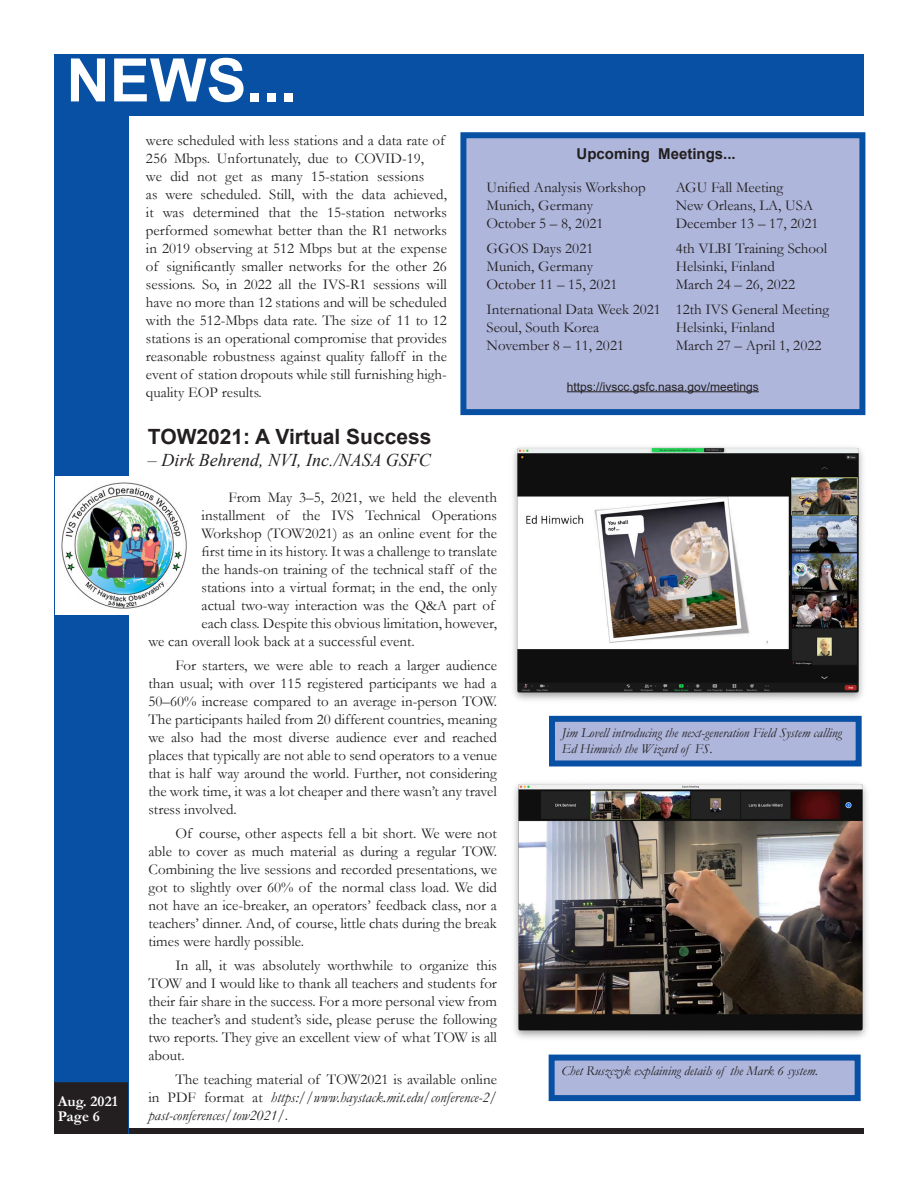
<style>
.page{position:relative;width:918px;height:1188px;background:#fff}
.page>*{position:absolute;margin:0;border:0;box-sizing:border-box;transform-origin:0 0}
.t1{font:700 60px "Arial";color:#fff}
.t2{font:700 21px "Arial";color:#231f20}
.t3{font:italic 18px "Times New Roman";color:#231f20}
.t4{font:15px/18px "Garamond";color:#231f20;text-align:justify}
.t5{font:italic 15px/18px "Garamond";color:#231f20;text-align:justify}
.t6{font:700 15px "Arial";color:#231f20}
.t7{font:700 15px "Garamond";color:#fff}
.t8{font:italic 13.5px/16.2px "Garamond";color:#231f20}
.t9{font:12px "Arial";color:#231f20}
.s1{font-style:normal}
</style>
<div class="page">
<div style="left:54px;top:1128px;width:810px;height:6px;background:#231f20"></div>
<div style="left:54px;top:54px;width:74px;height:1080px;background:#0850a3"></div>
<div style="left:54px;top:54px;width:810px;height:61px;background:#0850a3"></div>
<div style="left:55px;top:1083px;width:72px;height:50px;background:#231f20"></div>
<div style="left:54px;top:1082px;width:74px;height:52px;border:2px solid #231f20"></div>
<img style="left:55px;top:477px;width:132px;height:137px">
<img style="left:513px;top:446px;width:350px;height:254px">
<img style="left:514px;top:783px;width:353px;height:255px">
<div style="left:552px;top:1058px;width:306px;height:40px;background:#aeb6db"></div>
<div style="left:549px;top:1055px;width:312px;height:46px;border:6px solid #0850a3"></div>
<div style="left:552px;top:719px;width:307px;height:44px;background:#aeb6db"></div>
<div style="left:549px;top:716px;width:313px;height:50px;border:6px solid #0850a3"></div>
<div style="left:460px;top:132px;width:405px;height:283px;background:#aeb6db;border:6px solid #0850a3"></div>
<hr style="left:567px;top:391px;width:192px;height:1px;background:#231f20">
<p class="t1" style="left:66px;top:38px;width:232px">NEWS...</p>
<p class="t4" style="left:146px;top:131px;width:302px;text-align:left">were scheduled with less stations and a data rate of 256 Mbps. Unfortunately, due to COVID-19,<br>we did not get as many 15-station sessions<br>as were scheduled. Still, with the data achieved, it was determined that the 15-station networks performed somewhat better than the R1 networks in 2019 observing at 512 Mbps but at the expense of significantly smaller networks for the other 26 sessions. So, in 2022 all the IVS-R1 sessions will have no more than 12 stations and will be scheduled with the 512-Mbps data rate. The size of 11 to 12 stations is an operational compromise that provides reasonable robustness against quality falloff in the event of station dropouts while still furnishing high&shy;quality EOP results.</p>
<p class="t6" style="left:577px;top:144px;width:161px">Upcoming Meetings...</p>
<p class="t4" style="left:487px;top:178px;width:161px">Unified Analysis Workshop</p>
<p class="t4" style="left:487px;top:196px;width:108px">Munich, Germany</p>
<p class="t4" style="left:487px;top:214px;width:118px">October 5 – 8, 2021</p>
<p class="t4" style="left:487px;top:239px;width:108px">GGOS Days 2021</p>
<p class="t4" style="left:487px;top:257px;width:108px">Munich, Germany</p>
<p class="t4" style="left:487px;top:275px;width:132px">October 11 – 15, 2021</p>
<p class="t4" style="left:487px;top:300px;width:176px">International Data Week 2021</p>
<p class="t4" style="left:487px;top:318px;width:114px">Seoul, South Korea</p>
<p class="t4" style="left:487px;top:336px;width:139px">November 8 – 11, 2021</p>
<p class="t4" style="left:676px;top:178px;width:109px">AGU Fall Meeting</p>
<p class="t4" style="left:676px;top:196px;width:139px">New Orleans, LA, USA</p>
<p class="t4" style="left:676px;top:214px;width:144px">December 13 – 17, 2021</p>
<p class="t4" style="left:676px;top:239px;width:153px">4th VLBI Training School</p>
<p class="t4" style="left:676px;top:257px;width:101px">Helsinki, Finland</p>
<p class="t4" style="left:676px;top:275px;width:121px">March 24 – 26, 2022</p>
<p class="t4" style="left:676px;top:300px;width:155px">12th IVS General Meeting</p>
<p class="t4" style="left:676px;top:318px;width:101px">Helsinki, Finland</p>
<p class="t4" style="left:676px;top:336px;width:147px">March 27 – April 1, 2022</p>
<p class="t9" style="left:567px;top:378px;width:194px">https://ivscc.gsfc.nasa.gov/meetings</p>
<p class="t7" style="left:58px;top:1091px;width:61px">Aug. 2021</p>
<p class="t7" style="left:58px;top:1106px;width:44px">Page 6</p>
<p class="t2" style="left:148px;top:422px;width:285px">TOW2021: A Virtual Success</p>
<p class="t3" style="left:148px;top:447px;width:284px">– Dirk Behrend, NVI, Inc./NASA GSFC</p>
<p class="t4" style="left:229px;top:488px;width:270px">From May 3–5, 2021, we held the eleventh</p>
<p class="t4" style="left:202px;top:506px;width:297px">installment of the IVS Technical Operations</p>
<p class="t4" style="left:202px;top:524px;width:297px">Workshop (TOW2021) as an online event for the</p>
<p class="t4" style="left:202px;top:542px;width:297px">first time in its history. It was a challenge to translate</p>
<p class="t4" style="left:202px;top:560px;width:297px">the hands-on training of the technical staff of the</p>
<p class="t4" style="left:202px;top:578px;width:297px">stations into a virtual format; in the end, the only</p>
<p class="t4" style="left:202px;top:596px;width:295px">actual two-way interaction was the Q&amp;A part of</p>
<p class="t4" style="left:202px;top:614px;width:297px">each class. Despite this obvious limitation, however,</p>
<p class="t4" style="left:148px;top:632px;width:268px">we can overall look back at a successful event.</p>
<p class="t4" style="left:148px;top:656px;width:350px;text-indent:27px">For starters, we were able to reach a larger audience than usual; with over 115 registered participants we had a 50–60% increase compared to an average in-person TOW.<br>The participants hailed from 20 different countries, meaning we also had the most diverse audience ever and reached places that typically are not able to send operators to a venue that is half way around the world. Further, not considering the work time, it was a lot cheaper and there wasn’t any travel stress involved.</p>
<p class="t4" style="left:148px;top:824px;width:350px;text-indent:27px">Of course, other aspects fell a bit short. We were not able to cover as much material as during a regular TOW.<br>Combining the live sessions and recorded presentations, we got to slightly over 60% of the normal class load. We did not have an ice-breaker, an operators’ feedback class, nor a teachers’ dinner. And, of course, little chats during the break times were hardly possible.</p>
<p class="t4" style="left:148px;top:956px;width:350px;text-indent:27px">In all, it was absolutely worthwhile to organize this TOW and I would like to thank all teachers and students for their fair share in the success. For a more personal view from the teacher’s and student’s side, please peruse the following two reports. They give an excellent view of what TOW is all about.</p>
<p class="t5" style="left:148px;top:1070px;width:350px;text-indent:27px"><span class="s1">The teaching material of TOW2021 is available online in PDF format at</span> https://www.haystack.mit.edu/conference-2/ past-conferences/tow2021/<span class="s1">.</span></p>
<p class="t8" style="left:562px;top:724px;width:282px">Jim Lovell introducing the next-generation Field System calling<br>Ed Himwich the Wizard of FS.</p>
<p class="t8" style="left:561px;top:1063px;width:258px">Chet Ruszczyk explaining details of the Mark 6 system.</p>
</div>
